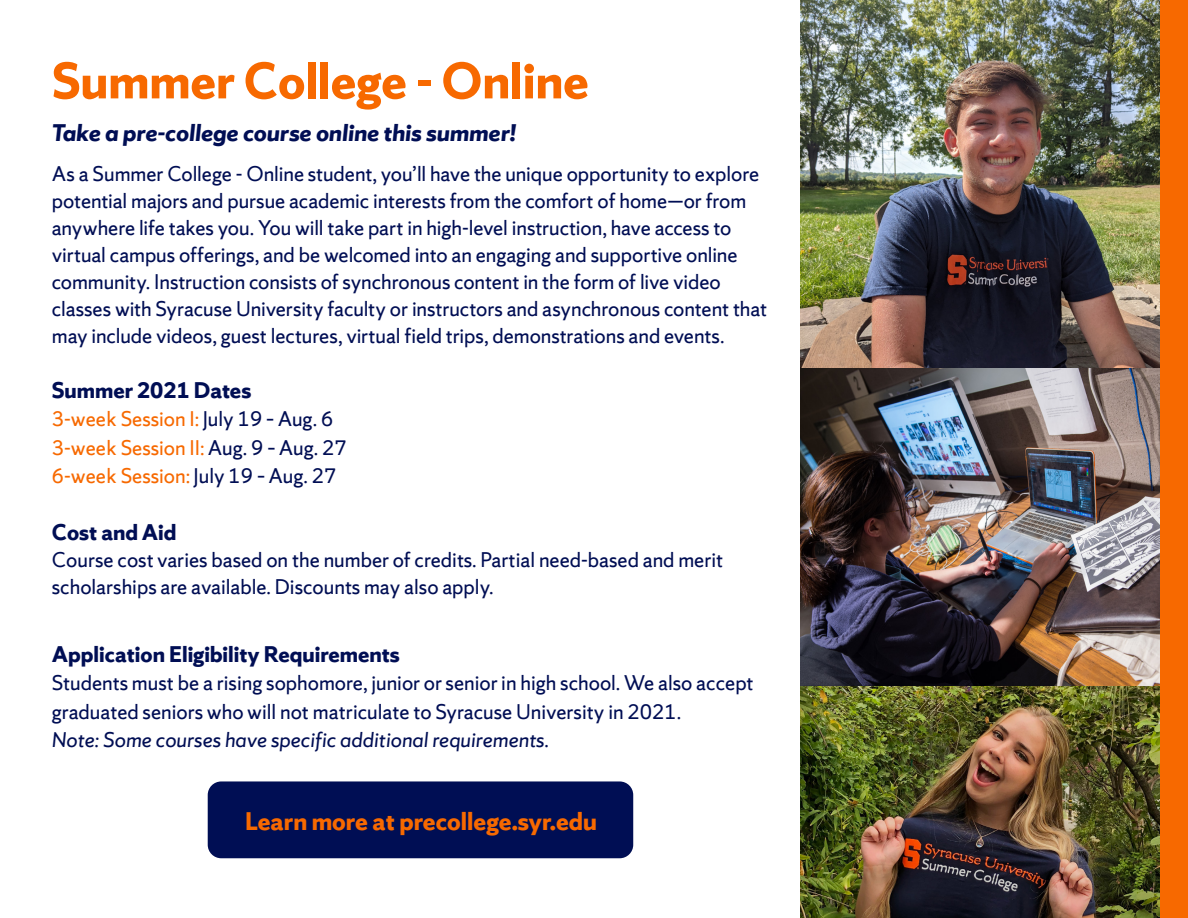
<style>
.page{position:relative;width:1188px;height:918px;background:#fff}
.page>*{position:absolute;margin:0;border:0;box-sizing:border-box;transform-origin:0 0}
.t1{font:700 54px "Sherman Sans";color:#f76900}
.t2{font:700 27px "Sherman Sans";color:#f76900}
.t3{font:italic 700 25.5px "Sherman Sans";color:#000e54}
.t4{font:700 24px "Sherman Sans";color:#000e54}
.t5{font:22.5px/27px "Sherman Sans";color:#000e54}
.t6{font:22.5px/28.5px "Sherman Sans";color:#f76900}
.t7{font:italic 22.5px "Sherman Sans";color:#000e54}
.s1{color:#000e54}
</style>
<div class="page">
<div style="left:208px;top:781px;width:425px;height:77px;background:#000e54;border-radius:14px"></div>
<img style="left:800px;top:0;width:361px;height:918px">
<div style="left:1161px;top:0;width:27px;height:918px;background:#f76900"></div>
<h1 class="t1" style="left:52px;top:48px;width:538px">Summer College - Online</h1>
<p class="t3" style="left:52px;top:117px;width:466px">Take a pre-college course online this summer!</p>
<p class="t5" style="left:52px;top:160px;width:717px">As a Summer College - Online student, you’ll have the unique opportunity to explore potential majors and pursue academic interests from the comfort of home—or from anywhere life takes you. You will take part in high-level instruction, have access to virtual campus offerings, and be welcomed into an engaging and supportive online community. Instruction consists of synchronous content in the form of live video classes with Syracuse University faculty or instructors and asynchronous content that may include videos, guest lectures, virtual field trips, demonstrations and events.</p>
<p class="t4" style="left:52px;top:375px;width:201px">Summer 2021 Dates</p>
<p class="t6" style="left:52px;top:405px;width:297px">3-week Session I: <span class="s1">July 19 – Aug. 6<br></span>3-week Session II: <span class="s1">Aug. 9 – Aug. 27<br></span>6-week Session: <span class="s1">July 19 – Aug. 27</span></p>
<p class="t4" style="left:52px;top:517px;width:126px">Cost and Aid</p>
<p class="t5" style="left:52px;top:546px;width:673px">Course cost varies based on the number of credits. Partial need-based and merit scholarships are available. Discounts may also apply.</p>
<p class="t4" style="left:52px;top:639px;width:349px">Application Eligibility Requirements</p>
<p class="t5" style="left:52px;top:669px;width:704px;line-height:28.5px">Students must be a rising sophomore, junior or senior in high school. We also accept graduated seniors who will not matriculate to Syracuse University in 2021.</p>
<p class="t7" style="left:52px;top:727px;width:499px">Note: Some courses have specific additional requirements.</p>
<p class="t2" style="left:245px;top:805px;width:353px">Learn more at precollege.syr.edu</p>
</div>
